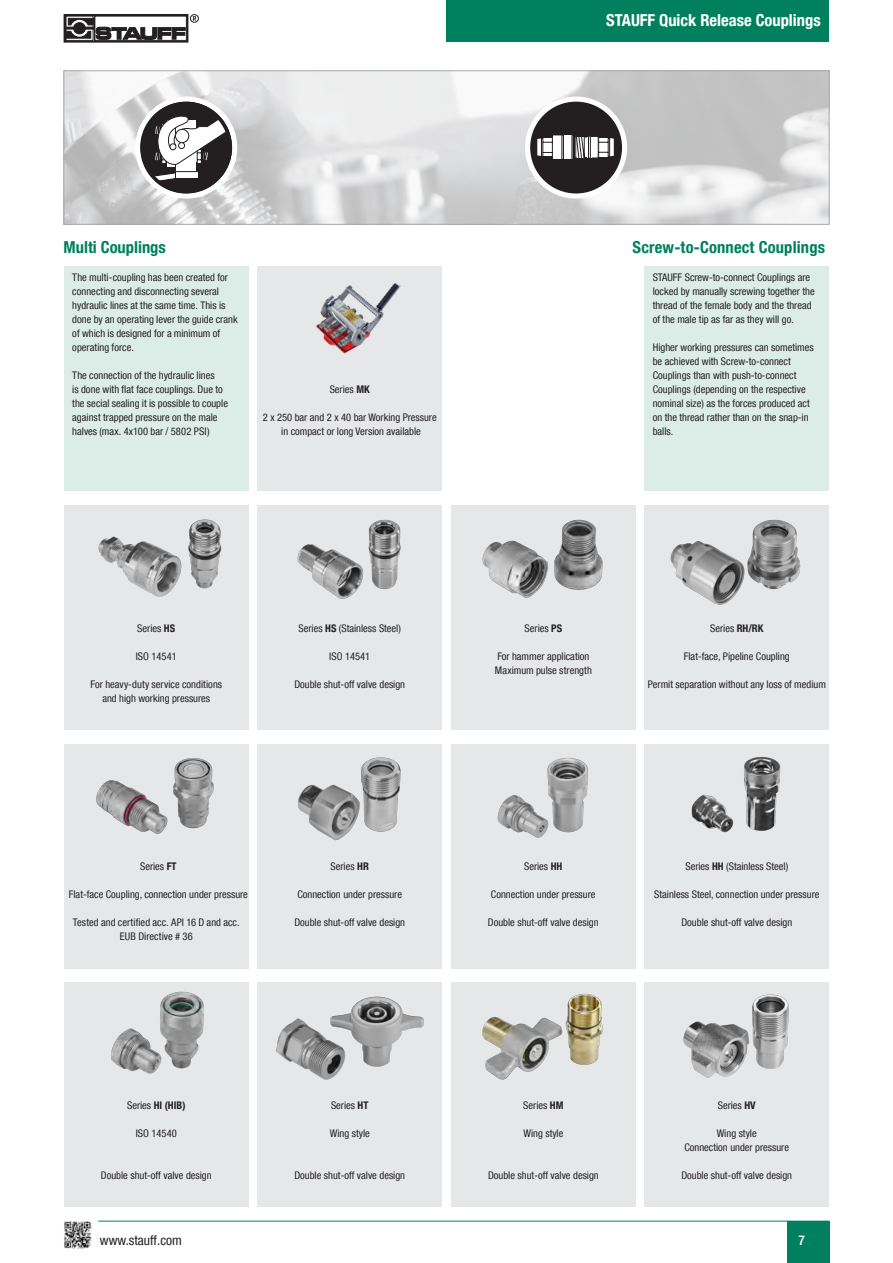
<style>
.page{position:relative;width:893px;height:1263px;background:#fff}
.page>*{position:absolute;margin:0;border:0;box-sizing:border-box;transform-origin:0 0}
.t1{font:700 condensed 16.5px "Helvetica Neue LT Com";letter-spacing:.01em;color:#00805f}
.t2{font:700 condensed 16.5px "Helvetica Neue LT Com";color:#fff}
.t3{font:condensed 13.5px "Helvetica Neue LT Com";color:#231f20}
.t4{font:500 condensed 13.5px "Helvetica Neue LT Com";color:#fff}
.t5{font:condensed 10.5px/14.1px "Helvetica Neue LT Com";color:#231f20}
.t6{font:700 condensed 10.5px "Helvetica Neue LT Com";color:#231f20}
.s1{font-weight:700}
.s2{font-weight:400}
</style>
<div class="page">
<div style="left:446px;top:0;width:383px;height:42px;background:#00805f"></div>
<div style="left:787px;top:1221px;width:42px;height:42px;background:#00805f"></div>
<hr style="left:64px;top:1221px;width:765px;height:1px;background:#00805f">
<svg style="left:64px;top:1220px;width:37px;height:29px"></svg>
<div style="left:64px;top:14px;width:124px;height:28px;border:1px solid #231f20"></div>
<svg style="left:68px;top:25px;width:23px;height:6px"></svg>
<div style="left:66px;top:16px;width:27px;height:24px;border:1px solid #231f20"></div>
<div style="left:190px;top:14px;width:9px;height:9px;border:1px solid #231f20;border-radius:50%"></div>
<svg style="left:193px;top:16px;width:3px;height:5px"></svg>
<svg style="left:68px;top:18px;width:26px;height:7px"></svg>
<svg style="left:66px;top:31px;width:25px;height:7px"></svg>
<svg style="left:71px;top:20px;width:17px;height:16px"></svg>
<div style="left:71px;top:20px;width:17px;height:16px;border:1px solid #fff;border-radius:50%"></div>
<div style="left:74px;top:23px;width:11px;height:11px;background:#231f20;border-radius:50%"></div>
<div style="left:74px;top:23px;width:11px;height:11px;border:1px solid #231f20;border-radius:50%"></div>
<hr style="left:66px;top:27px;width:28px;height:2px;background:#231f20">
<svg style="left:96px;top:27px;width:89px;height:13px"></svg>
<div style="left:257px;top:267px;width:185px;height:224px;background:#e6e7e9"></div>
<div style="left:64px;top:267px;width:185px;height:224px;background:#dcece7"></div>
<div style="left:644px;top:267px;width:185px;height:224px;background:#dcece7"></div>
<div style="left:257px;top:505px;width:185px;height:225px;background:#e6e7e9"></div>
<div style="left:451px;top:505px;width:185px;height:225px;background:#e6e7e9"></div>
<div style="left:64px;top:505px;width:185px;height:225px;background:#e6e7e9"></div>
<div style="left:644px;top:505px;width:185px;height:225px;background:#e6e7e9"></div>
<div style="left:257px;top:744px;width:185px;height:224px;background:#e6e7e9"></div>
<div style="left:451px;top:744px;width:185px;height:224px;background:#e6e7e9"></div>
<div style="left:64px;top:744px;width:185px;height:224px;background:#e6e7e9"></div>
<div style="left:644px;top:744px;width:185px;height:224px;background:#e6e7e9"></div>
<div style="left:257px;top:982px;width:185px;height:225px;background:#e6e7e9"></div>
<div style="left:451px;top:982px;width:185px;height:225px;background:#e6e7e9"></div>
<div style="left:64px;top:982px;width:185px;height:225px;background:#e6e7e9"></div>
<div style="left:644px;top:982px;width:185px;height:225px;background:#e6e7e9"></div>
<img style="left:98px;top:519px;width:124px;height:78px">
<img style="left:297px;top:519px;width:104px;height:80px">
<img style="left:482px;top:519px;width:121px;height:79px">
<img style="left:670px;top:519px;width:131px;height:86px">
<img style="left:96px;top:758px;width:118px;height:76px">
<img style="left:298px;top:757px;width:103px;height:84px">
<img style="left:497px;top:757px;width:91px;height:81px">
<img style="left:691px;top:757px;width:90px;height:76px">
<img style="left:275px;top:996px;width:149px;height:84px">
<img style="left:482px;top:993px;width:122px;height:87px">
<img style="left:683px;top:994px;width:106px;height:84px">
<img style="left:66px;top:73px;width:761px;height:150px">
<div style="left:64px;top:71px;width:765px;height:154px;border:1px solid #a8a9ad"></div>
<svg style="left:135px;top:97px;width:102px;height:102px"></svg>
<hr style="left:171px;top:171px;width:31px;height:1px;background:#231f20">
<div style="left:525px;top:97px;width:102px;height:102px;background:#fff;border-radius:50%"></div>
<div style="left:530px;top:102px;width:92px;height:91px;background:#231f20;border-radius:50%"></div>
<svg style="left:537px;top:135px;width:77px;height:24px"></svg>
<img style="left:304px;top:266px;width:112px;height:88px">
<img style="left:111px;top:991px;width:93px;height:83px">
<h1 class="t2" style="left:606px;top:10px;width:216px">STAUFF Quick Release Couplings</h1>
<h1 class="t1" style="left:64px;top:237px;width:104px">Multi Couplings</h1>
<h1 class="t1" style="left:633px;top:237px;width:194px">Screw-to-Connect Couplings</h1>
<p class="t5" style="left:72px;top:270px;width:167px">The multi-coupling has been created for connecting and disconnecting several hydraulic lines at the same time. This is done by an operating lever the guide crank of which is designed for a minimum of operating force.</p>
<p class="t5" style="left:72px;top:368px;width:157px">The connection of the hydraulic lines<br>is done with flat face couplings. Due to the secial sealing it is possible to couple against trapped pressure on the male halves (max. 4x100 bar / 5802 PSI)</p>
<p class="t5" style="left:330px;top:382px;width:42px">Series <span class="s1">MK</span></p>
<p class="t5" style="left:263px;top:410px;width:175px;text-align:center">2 x 250 bar and 2 x 40 bar Working Pressure in compact or long Version available</p>
<p class="t5" style="left:653px;top:270px;width:164px">STAUFF Screw-to-connect Couplings are locked by manually screwing together the thread of the female body and the thread of the male tip as far as they will go.</p>
<p class="t5" style="left:653px;top:340px;width:163px">Higher working pressures can sometimes be achieved with Screw-to-connect Couplings than with push-to-connect Couplings (depending on the respective nominal size) as the forces produced act on the thread rather than on the snap-in balls.</p>
<p class="t5" style="left:137px;top:621px;width:39px">Series <span class="s1">HS</span></p>
<p class="t5" style="left:136px;top:649px;width:42px">ISO 14541</p>
<p class="t5" style="left:90px;top:677px;width:133px;text-align:center">For heavy-duty service conditions and high working pressures</p>
<p class="t5" style="left:299px;top:621px;width:104px">Series <span class="s1">HS</span> (Stainless Steel)</p>
<p class="t5" style="left:329px;top:649px;width:42px">ISO 14541</p>
<p class="t5" style="left:294px;top:677px;width:112px">Double shut-off valve design</p>
<p class="t5" style="left:140px;top:859px;width:38px">Series <span class="s1">FT</span></p>
<p class="t5" style="left:69px;top:887px;width:181px">Flat-face Coupling, connection under pressure</p>
<p class="t5" style="left:73px;top:915px;width:168px;text-align:center">Tested and certified acc. API 16 D and acc.<br>EUB Directive # 36</p>
<p class="t5" style="left:331px;top:859px;width:40px">Series <span class="s1">HR</span></p>
<p class="t5" style="left:297px;top:887px;width:106px">Connection under pressure</p>
<p class="t5" style="left:294px;top:915px;width:112px">Double shut-off valve design</p>
<p class="t6" style="left:127px;top:1099px;width:60px"><span class="s2">Series</span> HI (HIB)</p>
<p class="t5" style="left:136px;top:1126px;width:42px">ISO 14540</p>
<p class="t5" style="left:101px;top:1168px;width:112px">Double shut-off valve design</p>
<p class="t5" style="left:331px;top:1098px;width:39px">Series <span class="s1">HT</span></p>
<p class="t5" style="left:330px;top:1126px;width:42px">Wing style</p>
<p class="t5" style="left:294px;top:1168px;width:112px">Double shut-off valve design</p>
<p class="t5" style="left:525px;top:621px;width:39px">Series <span class="s1">PS</span></p>
<p class="t5" style="left:495px;top:649px;width:99px">For hammer application<br>Maximum pulse strength</p>
<p class="t5" style="left:710px;top:621px;width:55px">Series <span class="s1">RH/RK</span></p>
<p class="t5" style="left:684px;top:649px;width:108px">Flat-face, Pipeline Coupling</p>
<p class="t5" style="left:648px;top:677px;width:180px">Permit separation without any loss of medium</p>
<p class="t5" style="left:524px;top:859px;width:40px">Series <span class="s1">HH</span></p>
<p class="t5" style="left:491px;top:887px;width:106px">Connection under pressure</p>
<p class="t5" style="left:488px;top:915px;width:112px">Double shut-off valve design</p>
<p class="t5" style="left:685px;top:859px;width:104px">Series <span class="s1">HH</span> (Stainless Steel)</p>
<p class="t5" style="left:654px;top:887px;width:167px">Stainless Steel, connection under pressure</p>
<p class="t5" style="left:681px;top:915px;width:112px">Double shut-off valve design</p>
<p class="t5" style="left:523px;top:1098px;width:42px">Series <span class="s1">HM</span></p>
<p class="t5" style="left:523px;top:1126px;width:42px">Wing style</p>
<p class="t5" style="left:488px;top:1168px;width:112px">Double shut-off valve design</p>
<p class="t5" style="left:718px;top:1098px;width:39px">Series <span class="s1">HV</span></p>
<p class="t5" style="left:684px;top:1126px;width:106px;text-align:center">Wing style<br>Connection under pressure</p>
<p class="t5" style="left:681px;top:1168px;width:112px">Double shut-off valve design</p>
<p class="t3" style="left:100px;top:1232px;width:83px">www.stauff.com</p>
<p class="t4" style="left:798px;top:1232px;width:8px">7</p>
</div>
